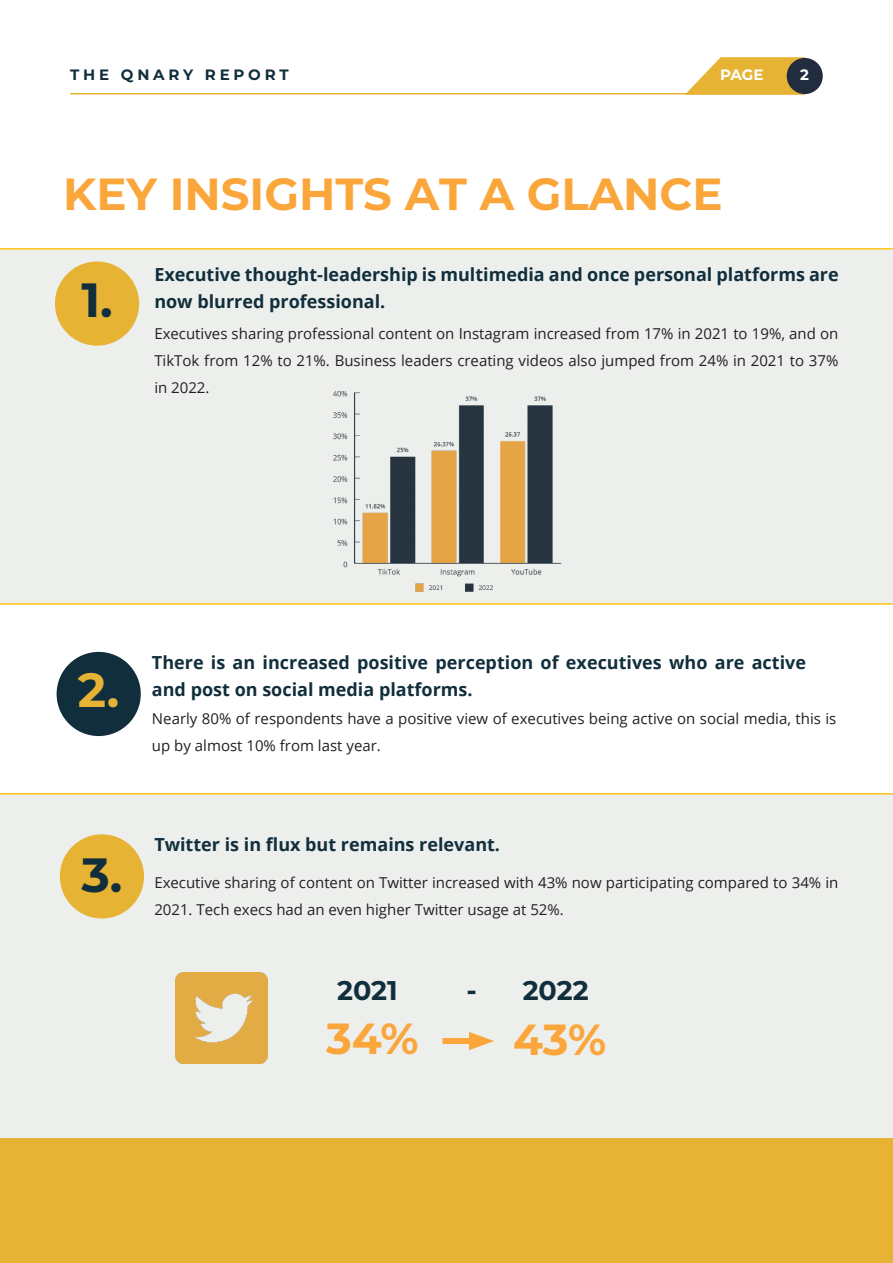
<style>
.page{position:relative;width:893px;height:1263px;background:#fff}
.page>*{position:absolute;margin:0;border:0;box-sizing:border-box;transform-origin:0 0}
.t1{font:700 48px "Montserrat";color:#112e3c}
.t2{font:700 48px "Montserrat";color:#e7b335}
.t3{font:700 45px "Montserrat";color:#faa63b}
.t4{font:700 43.5px "Montserrat";color:#faa63b}
.t5{font:700 27px "Montserrat";color:#112e3c}
.Paragraph_Style_1{font:700 18px/27px "Open Sans";color:#112e3c}
.t6{font:15px/27px "Open Sans";color:#231f20}
.t7{font:700 15px "Montserrat";letter-spacing:.25em;color:#112e3c}
.t8{font:700 15px "Montserrat";color:#fff}
</style>
<div class="page">
<div style="left:0;top:249px;width:893px;height:354px;background:#edefed"></div>
<svg style="left:684px;top:57px;width:122px;height:38px"></svg>
<div style="left:787px;top:58px;width:36px;height:36px;background:#222c3f;border-radius:50%"></div>
<hr style="left:70px;top:93px;width:625px;height:1px;background:#e7b335">
<hr style="left:0;top:603px;width:893px;height:2px;background:#fec210">
<div style="left:55px;top:261px;width:84px;height:85px;background:#e7b335;border-radius:50%"></div>
<div style="left:57px;top:652px;width:84px;height:84px;background:#112e3c;border-radius:50%"></div>
<img style="left:333px;top:391px;width:229px;height:201px">
<div style="left:0;top:794px;width:893px;height:469px;background:#edefed"></div>
<div style="left:0;top:1139px;width:893px;height:124px;background:#e7b335"></div>
<div style="left:60px;top:834px;width:84px;height:84px;background:#e7b335;border-radius:50%"></div>
<img style="left:176px;top:972px;width:92px;height:92px">
<div style="left:442px;top:1038px;width:37px;height:6px;background:#faa63b"></div>
<svg style="left:469px;top:1032px;width:25px;height:18px"></svg>
<hr style="left:0;top:793px;width:893px;height:1px;background:#fec210">
<hr style="left:0;top:248px;width:893px;height:2px;background:#fec210">
<p class="t7" style="left:70px;top:64px;width:220px">THE QNARY REPORT</p>
<p class="t8" style="left:720px;top:64px;width:45px">PAGE</p>
<p class="t8" style="left:800px;top:64px;width:10px">2</p>
<p class="t3" style="left:63px;top:162px;width:661px">KEY INSIGHTS AT A GLANCE</p>
<p class="Paragraph_Style_1" style="left:154px;top:261px;width:686px">Executive thought-leadership is multimedia and once personal platforms are</p>
<p class="t1" style="left:81px;top:266px;width:33px">1.</p>
<p class="Paragraph_Style_1" style="left:154px;top:288px;width:232px">now blurred professional.</p>
<p class="t6" style="left:154px;top:319px;width:686px;text-align:justify">Executives sharing professional content on Instagram increased from 17% in 2021 to 19%, and on TikTok from 12% to 21%. Business leaders creating videos also jumped from 24% in 2021 to 37% in 2022.</p>
<p class="t2" style="left:78px;top:655px;width:43px">2.</p>
<p class="Paragraph_Style_1" style="left:152px;top:648px;width:656px">There is an increased positive perception of executives who are active and post on social media platforms.</p>
<p class="t6" style="left:152px;top:705px;width:686px">Nearly 80% of respondents have a positive view of executives being active on social media, this is up by almost 10% from last year.</p>
<p class="t1" style="left:81px;top:840px;width:42px">3.</p>
<p class="Paragraph_Style_1" style="left:154px;top:831px;width:347px">Twitter is in flux but remains relevant.</p>
<p class="t6" style="left:154px;top:868px;width:686px">Executive sharing of content on Twitter increased with 43% now participating compared to 34% in<br>2021. Tech execs had an even higher Twitter usage at 52%.</p>
<p class="t5" style="left:337px;top:970px;width:62px">2021</p>
<p class="t5" style="left:466px;top:970px;width:124px">- 2022</p>
<p class="t4" style="left:513px;top:1008px;width:95px">43%</p>
<p class="t4" style="left:326px;top:1007px;width:94px">34%</p>
</div>
